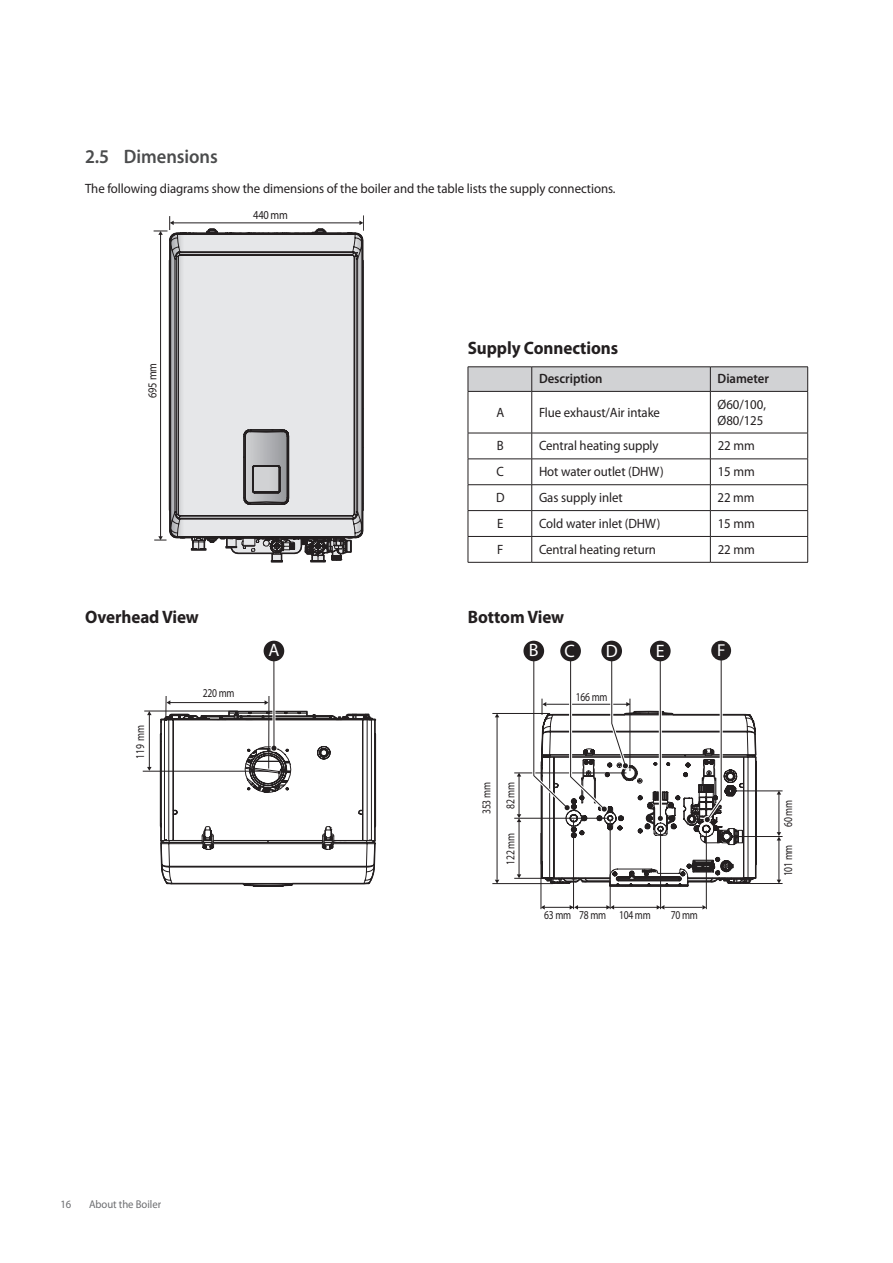
<style>
.page{position:relative;width:893px;height:1263px;background:#fff}
.page>*{position:absolute;margin:0;border:0;box-sizing:border-box;transform-origin:0 0}
.t1{font:600 19.5px "Myriad Pro";letter-spacing:-.005em;color:#4b4c4d;scale:.95 1}
.t2{font:700 18px "Myriad Pro";letter-spacing:-.005em;color:#231f20;scale:.95 1}
.t3{font:18px "Myriad Pro";color:#fff}
.t4{font:17.25px "Myriad Pro";color:#fff}
.t5{font:13.5px/15.8px "Myriad Pro";letter-spacing:-.005em;color:#231f20;scale:.95 1}
.t6{font:600 13.5px "Myriad Pro";letter-spacing:-.005em;color:#231f20;scale:.95 1}
.t7{font:12.15px "Myriad Pro";letter-spacing:-.025em;color:#231f20;scale:.86 1}
.t8{font:12px "Myriad Pro";letter-spacing:-.025em;color:#231f20;scale:.8 1}
.t9{font:11.25px "Myriad Pro";letter-spacing:-.005em;color:#6c6d70;scale:.95 1}
</style>
<div class="page">
<svg style="left:153px;top:230px;width:15px;height:311px"></svg>
<svg style="left:168px;top:221px;width:196px;height:341px;background:#cecfd0"></svg>
<svg style="left:469px;top:392px;width:338px;height:170px"></svg>
<hr style="left:468px;top:391px;width:64px;height:1px;background:#231f20">
<hr style="left:468px;top:392px;width:1px;height:41px;background:#231f20">
<hr style="left:532px;top:391px;width:178px;height:1px;background:#231f20">
<hr style="left:531px;top:392px;width:1px;height:41px;background:#231f20">
<hr style="left:710px;top:391px;width:98px;height:1px;background:#231f20">
<hr style="left:807px;top:392px;width:1px;height:41px;background:#231f20">
<hr style="left:468px;top:433px;width:64px;height:1px;background:#231f20">
<hr style="left:532px;top:433px;width:178px;height:1px;background:#231f20">
<hr style="left:710px;top:433px;width:98px;height:1px;background:#231f20">
<hr style="left:468px;top:459px;width:64px;height:1px;background:#231f20">
<hr style="left:532px;top:459px;width:178px;height:1px;background:#231f20">
<hr style="left:710px;top:459px;width:98px;height:1px;background:#231f20">
<hr style="left:468px;top:484px;width:64px;height:1px;background:#231f20">
<hr style="left:532px;top:484px;width:178px;height:1px;background:#231f20">
<hr style="left:710px;top:484px;width:98px;height:1px;background:#231f20">
<hr style="left:468px;top:510px;width:64px;height:1px;background:#231f20">
<hr style="left:532px;top:510px;width:178px;height:1px;background:#231f20">
<hr style="left:710px;top:510px;width:98px;height:1px;background:#231f20">
<hr style="left:468px;top:536px;width:64px;height:1px;background:#231f20">
<svg style="left:468px;top:433px;width:1px;height:129px"></svg>
<hr style="left:532px;top:536px;width:178px;height:1px;background:#231f20">
<svg style="left:531px;top:433px;width:1px;height:129px"></svg>
<hr style="left:710px;top:536px;width:98px;height:1px;background:#231f20">
<svg style="left:807px;top:433px;width:1px;height:129px"></svg>
<hr style="left:468px;top:562px;width:64px;height:1px;background:#231f20">
<hr style="left:532px;top:562px;width:178px;height:1px;background:#231f20">
<hr style="left:710px;top:562px;width:98px;height:1px;background:#231f20">
<svg style="left:468px;top:367px;width:340px;height:24px;background:#cccdcf"></svg>
<hr style="left:710px;top:392px;width:1px;height:41px;background:#231f20">
<svg style="left:710px;top:433px;width:1px;height:129px"></svg>
<hr style="left:144px;top:711px;width:94px;height:1px;background:#231f20">
<hr style="left:143px;top:771px;width:125px;height:1px;background:#231f20">
<hr style="left:149px;top:712px;width:1px;height:55px;background:#231f20">
<svg style="left:147px;top:767px;width:5px;height:4px"></svg>
<svg style="left:147px;top:711px;width:5px;height:4px"></svg>
<hr style="left:273px;top:646px;width:1px;height:102px;background:#231f20">
<svg style="left:159px;top:679px;width:217px;height:208px"></svg>
<div style="left:264px;top:641px;width:20px;height:20px;background:#231f20;border-radius:50%"></div>
<hr style="left:514px;top:878px;width:31px;height:1px;background:#231f20">
<hr style="left:514px;top:773px;width:112px;height:1px;background:#231f20">
<hr style="left:514px;top:818px;width:95px;height:1px;background:#231f20">
<svg style="left:517px;top:874px;width:4px;height:4px"></svg>
<hr style="left:519px;top:821px;width:1px;height:54px;background:#231f20">
<svg style="left:517px;top:814px;width:4px;height:8px"></svg>
<hr style="left:519px;top:776px;width:1px;height:39px;background:#231f20">
<svg style="left:517px;top:773px;width:4px;height:3px"></svg>
<hr style="left:750px;top:883px;width:33px;height:1px;background:#231f20">
<hr style="left:730px;top:791px;width:53px;height:1px;background:#231f20">
<hr style="left:730px;top:836px;width:53px;height:1px;background:#231f20">
<svg style="left:531px;top:649px;width:250px;height:261px"></svg>
<div style="left:650px;top:641px;width:21px;height:20px;background:#231f20;border-radius:50%"></div>
<div style="left:523px;top:641px;width:21px;height:20px;background:#231f20;border-radius:50%"></div>
<div style="left:560px;top:641px;width:21px;height:20px;background:#231f20;border-radius:50%"></div>
<div style="left:601px;top:641px;width:21px;height:20px;background:#231f20;border-radius:50%"></div>
<div style="left:711px;top:641px;width:20px;height:19px;background:#231f20;border-radius:50%"></div>
<hr style="left:492px;top:713px;width:58px;height:1px;background:#231f20">
<hr style="left:497px;top:717px;width:1px;height:163px;background:#231f20">
<hr style="left:492px;top:883px;width:61px;height:1px;background:#231f20">
<h1 class="t1" style="left:85px;top:144px;width:141px">2.5 Dimensions</h1>
<p class="t5" style="left:85px;top:180px;width:560px">The following diagrams show the dimensions of the boiler and the table lists the supply connections.</p>
<p class="t7" style="left:253px;top:207px;width:42px">440 mm</p>
<p class="t7" style="left:145px;top:398px;width:42px;rotate:-90deg">695 mm</p>
<h2 class="t2" style="left:85px;top:605px;width:121px">Overhead View</h2>
<p class="t8" style="left:133px;top:759px;width:43px;rotate:-90deg">119 mm</p>
<p class="t8" style="left:203px;top:686px;width:41px">220 mm</p>
<h2 class="t3" style="left:268px;top:639px;width:13px">A</h2>
<h2 class="t2" style="left:468px;top:336px;width:160px">Supply Connections</h2>
<p class="t6" style="left:539px;top:370px;width:68px">Description</p>
<p class="t6" style="left:718px;top:370px;width:56px">Diameter</p>
<p class="t5" style="left:496px;top:404px;width:10px">A</p>
<p class="t5" style="left:539px;top:404px;width:129px">Flue exhaust/Air intake</p>
<p class="t5" style="left:718px;top:396px;width:52px">Ø60/100,<br>Ø80/125</p>
<p class="t5" style="left:497px;top:438px;width:9px">B</p>
<p class="t5" style="left:539px;top:438px;width:127px">Central heating supply</p>
<p class="t5" style="left:718px;top:438px;width:41px">22 mm</p>
<p class="t5" style="left:497px;top:464px;width:9px">C</p>
<p class="t5" style="left:539px;top:464px;width:133px">Hot water outlet (DHW)</p>
<p class="t5" style="left:718px;top:464px;width:41px">15 mm</p>
<p class="t5" style="left:496px;top:489px;width:10px">D</p>
<p class="t5" style="left:539px;top:489px;width:90px">Gas supply inlet</p>
<p class="t5" style="left:718px;top:489px;width:41px">22 mm</p>
<p class="t5" style="left:497px;top:515px;width:8px">E</p>
<p class="t5" style="left:539px;top:515px;width:129px">Cold water inlet (DHW)</p>
<p class="t5" style="left:718px;top:515px;width:41px">15 mm</p>
<p class="t5" style="left:497px;top:541px;width:8px">F</p>
<p class="t5" style="left:539px;top:541px;width:125px">Central heating return</p>
<p class="t5" style="left:718px;top:541px;width:41px">22 mm</p>
<h2 class="t2" style="left:468px;top:605px;width:103px">Bottom View</h2>
<h2 class="t3" style="left:529px;top:639px;width:11px">B</h2>
<h2 class="t3" style="left:565px;top:640px;width:12px">C</h2>
<h2 class="t3" style="left:606px;top:640px;width:13px">D</h2>
<h2 class="t3" style="left:656px;top:640px;width:10px">E</h2>
<p class="t4" style="left:717px;top:640px;width:10px">F</p>
<p class="t8" style="left:576px;top:689px;width:41px">166 mm</p>
<p class="t8" style="left:479px;top:814px;width:41px;rotate:-90deg">353 mm</p>
<p class="t8" style="left:503px;top:809px;width:35px;rotate:-90deg">82 mm</p>
<p class="t8" style="left:503px;top:865px;width:41px;rotate:-90deg">122 mm</p>
<p class="t8" style="left:544px;top:907px;width:135px">63 mm 78 mm 104 mm</p>
<p class="t8" style="left:671px;top:907px;width:35px">70 mm</p>
<p class="t8" style="left:781px;top:827px;width:35px;rotate:-90deg">60 mm</p>
<p class="t8" style="left:781px;top:876px;width:41px;rotate:-90deg">101 mm</p>
<p class="t9" style="left:60px;top:1197px;width:13px">16</p>
<p class="t9" style="left:89px;top:1197px;width:77px">About the Boiler</p>
</div>
